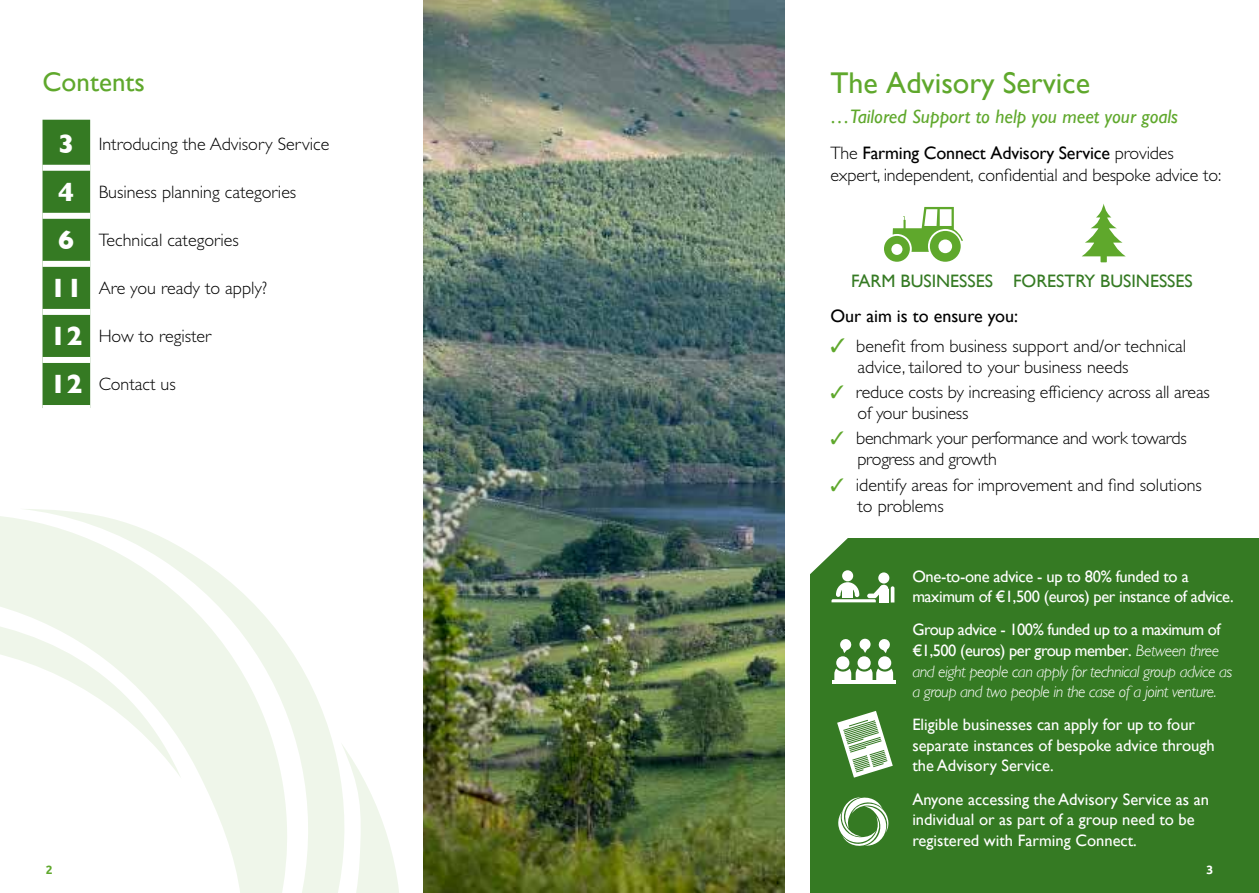
<style>
.page{position:relative;width:1259px;height:893px;background:#fff}
.page>*{position:absolute;margin:0;border:0;box-sizing:border-box;transform-origin:0 0}
.t1{font:30px "Gill Sans";color:#5fa82c}
.t2{font:27px "Gill Sans";color:#5fa82c}
.t3{font:italic 19.5px "Gill Sans";color:#5fa82c}
.t4{font:300 18px/21.6px "Gill Sans";color:#000}
.t5{font:300 18px/21px "Gill Sans";letter-spacing:-.02em;color:#000}
.t6{font:18px "Gill Sans";color:#357a23}
.t7{font:18px "Gill Sans";color:#000}
.t8{font:16.5px/20.5px "Gill Sans";color:#fff}
.t9{font:italic 300 16.5px/20.5px "Gill Sans";letter-spacing:-.03em;color:#fff}
.t10{font:16.5px/20.5px "Gill Sans";letter-spacing:-.025em;color:#fff}
.t11{font:700 12px "Ubuntu";color:#5fa82c}
.t12{font:700 12px "Ubuntu";color:#fff}
.s1{font-weight:700;font-size:27px;color:#fff}
.s2{font-weight:400}
.s3{color:#5fa82c}
.s4{font-weight:400;font-style:normal}
</style>
<div class="page">
<div style="left:810px;top:538px;width:449px;height:355px;background:#357a23"></div>
<img style="left:423px;top:0;width:361px;height:893px">
<div style="left:43px;top:120px;width:47px;height:285px;background:#357a23"></div>
<div style="left:43px;top:165px;width:47px;height:6px;background:#fff"></div>
<div style="left:43px;top:213px;width:47px;height:6px;background:#fff"></div>
<div style="left:43px;top:261px;width:47px;height:6px;background:#fff"></div>
<div style="left:43px;top:309px;width:47px;height:6px;background:#fff"></div>
<div style="left:43px;top:357px;width:47px;height:6px;background:#fff"></div>
<svg style="left:389px;top:843px;width:10px;height:50px"></svg>
<svg style="left:0;top:516px;width:17px;height:143px;fill:#eff6ea"></svg>
<svg style="left:17px;top:509px;width:372px;height:384px"></svg>
<svg style="left:884px;top:207px;width:79px;height:55px"></svg>
<svg style="left:1082px;top:204px;width:43px;height:58px"></svg>
<svg style="left:838px;top:797px;width:51px;height:49px"></svg>
<svg style="left:840px;top:639px;width:11px;height:14px"></svg>
<svg style="left:878px;top:639px;width:12px;height:14px"></svg>
<svg style="left:859px;top:639px;width:11px;height:14px"></svg>
<div style="left:836px;top:656px;width:13px;height:13px;background:#fff;border-radius:50%"></div>
<div style="left:857px;top:656px;width:13px;height:13px;background:#fff;border-radius:50%"></div>
<div style="left:878px;top:656px;width:13px;height:13px;background:#fff;border-radius:50%"></div>
<svg style="left:834px;top:668px;width:59px;height:12px"></svg>
<hr style="left:832px;top:680px;width:63px;height:4px;background:#fff">
<div style="left:878px;top:572px;width:11px;height:11px;background:#fff;border-radius:50%"></div>
<div style="left:879px;top:585px;width:9px;height:9px;background:#fff;border-radius:50%"></div>
<div style="left:879px;top:589px;width:9px;height:14px;background:#fff"></div>
<svg style="left:890px;top:586px;width:4px;height:16px"></svg>
<svg style="left:810px;top:538px;width:74px;height:64px"></svg>
<svg style="left:837px;top:711px;width:55px;height:67px"></svg>
<h2 class="t2" style="left:43px;top:66px;width:104px">Contents</h2>
<p class="t4" style="left:58px;top:133px;width:272px"><span class="s1">3</span> Introducing the Advisory Service</p>
<p class="t4" style="left:58px;top:181px;width:239px"><span class="s1">4</span> Business planning categories</p>
<p class="t4" style="left:58px;top:229px;width:182px"><span class="s1">6</span> Technical categories</p>
<p class="t4" style="left:50px;top:277px;width:218px"><span class="s1">11</span> Are you ready to apply?</p>
<p class="t4" style="left:50px;top:325px;width:162px"><span class="s1">12</span> How to register</p>
<p class="t4" style="left:50px;top:373px;width:127px"><span class="s1">12</span> Contact us</p>
<h1 class="t1" style="left:830px;top:65px;width:261px">The Advisory Service</h1>
<p class="t3" style="left:830px;top:105px;width:349px">…Tailored Support to help you meet your goals</p>
<p class="t4" style="left:830px;top:142px;width:392px">The <span class="s2">Farming Connect Advisory Service</span> provides expert, independent, confidential and bespoke advice to:</p>
<p class="t6" style="left:851px;top:270px;width:343px">FARM BUSINESSES FORESTRY BUSINESSES</p>
<p class="t7" style="left:830px;top:306px;width:189px">Our aim is to ensure you:</p>
<p class="t4" style="left:857px;top:335px;width:330px;line-height:21px;text-indent:-27px"><span class="s3">✓</span> benefit from business support and/or technical advice, tailored to your business needs</p>
<p class="t4" style="left:857px;top:381px;width:354px;line-height:21px;text-indent:-27px"><span class="s3">✓</span> reduce costs by increasing efficiency across all areas of your business</p>
<p class="t5" style="left:857px;top:428px;width:331px;text-indent:-27px"><span class="s3">✓</span> benchmark your performance and work towards progress and growth</p>
<p class="t4" style="left:857px;top:474px;width:346px;text-indent:-27px"><span class="s3">✓</span> identify areas for improvement and find solutions to problems</p>
<p class="t10" style="left:912px;top:566px;width:323px">One-to-one advice - up to 80% funded to a maximum of €1,500 (euros) per instance of advice.</p>
<p class="t9" style="left:912px;top:620px;width:321px"><span class="s4">Group advice - 100% funded up to a maximum of €1,500 (euros) per group member.</span> Between three and eight people can apply for technical group advice as a group and two people in the case of a joint venture.</p>
<p class="t8" style="left:912px;top:714px;width:304px">Eligible businesses can apply for up to four separate instances of bespoke advice through the Advisory Service.</p>
<p class="t8" style="left:912px;top:789px;width:298px">Anyone accessing the Advisory Service as an individual or as part of a group need to be registered with Farming Connect.</p>
<p class="t11" style="left:46px;top:862px;width:8px">2</p>
<p class="t12" style="left:1206px;top:862px;width:8px">3</p>
</div>
